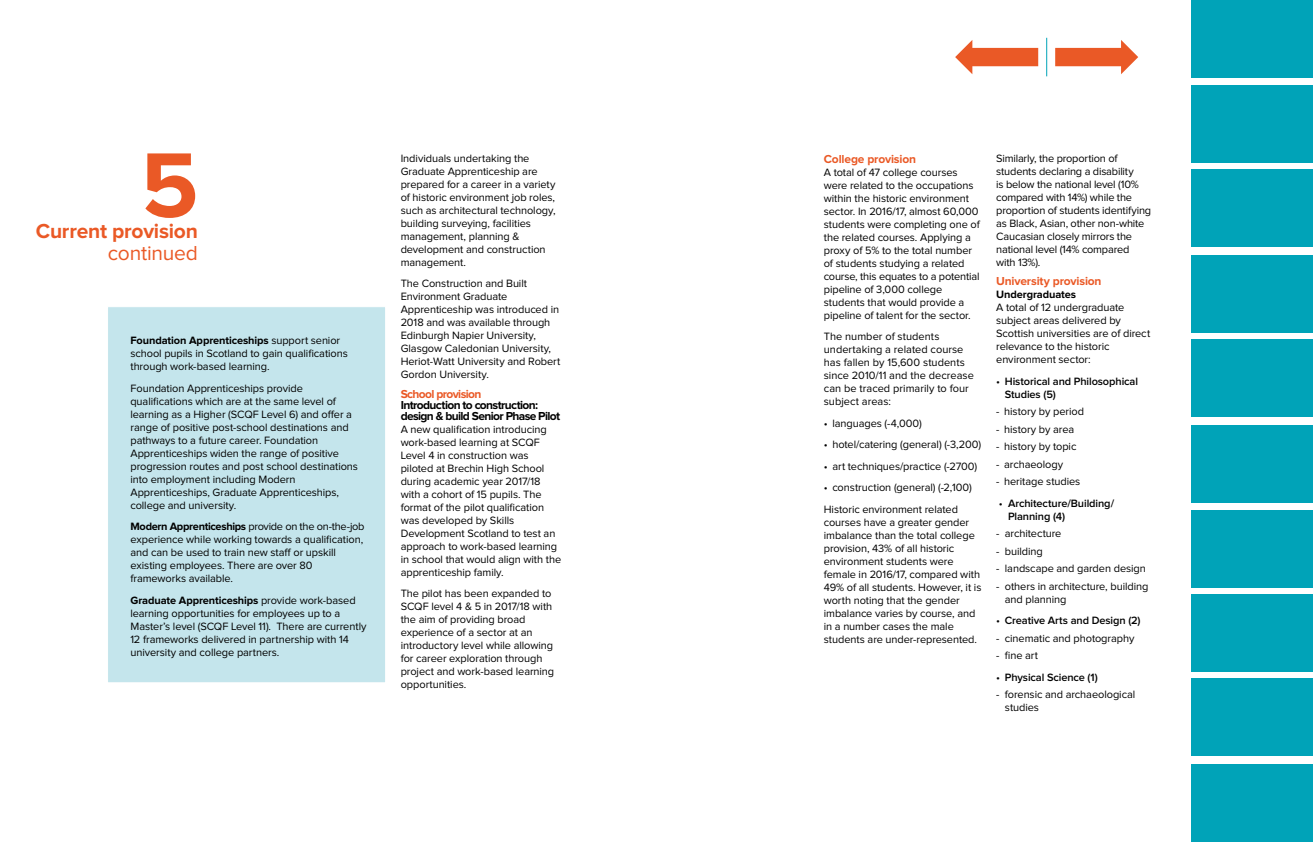
<style>
.page{position:relative;width:1313px;height:842px;background:#fff}
.page>*{position:absolute;margin:0;border:0;box-sizing:border-box;transform-origin:0 0}
.t1{font:700 95px "Proxima Nova";color:#ea5926}
.t2{font:700 21px "Proxima Nova";letter-spacing:-.01em;color:#ea5926}
.t3{font:21px "Proxima Nova";letter-spacing:-.01em;color:#ea5926}
.t4{font:700 12px/11px "Proxima Nova";letter-spacing:-.05em;color:#000}
.t5{font:700 12px "Proxima Nova";letter-spacing:-.015em;color:#ea5926}
.t6{font:700 12px "Proxima Nova";letter-spacing:-.055em;color:#ea5926}
.t7{font:11px/13px "Proxima Nova";letter-spacing:-.005em;color:#000}
.t8{font:600 11px/13px "Proxima Nova";letter-spacing:-.01em;color:#000}
.t9{font:700 11px "Proxima Nova";letter-spacing:-.01em;color:#000}
.s1{font-weight:700}
.s2{font-weight:400}
</style>
<div class="page">
<hr style="left:1046px;top:38px;width:1px;height:38px;background:#00a3b8">
<div style="left:1191px;top:0;width:121px;height:77px;background:#00a3b8"></div>
<div style="left:1191px;top:85px;width:121px;height:77px;background:#00a3b8"></div>
<div style="left:1191px;top:170px;width:121px;height:77px;background:#00a3b8"></div>
<div style="left:1191px;top:255px;width:121px;height:77px;background:#00a3b8"></div>
<div style="left:1191px;top:340px;width:121px;height:77px;background:#00a3b8"></div>
<div style="left:1191px;top:425px;width:121px;height:77px;background:#00a3b8"></div>
<div style="left:1191px;top:510px;width:121px;height:77px;background:#00a3b8"></div>
<div style="left:1191px;top:594px;width:121px;height:78px;background:#00a3b8"></div>
<div style="left:1191px;top:679px;width:121px;height:77px;background:#00a3b8"></div>
<div style="left:1191px;top:764px;width:121px;height:78px;background:#00a3b8"></div>
<svg style="left:1055px;top:40px;width:83px;height:34px"></svg>
<svg style="left:955px;top:40px;width:83px;height:34px"></svg>
<div style="left:107px;top:306px;width:279px;height:377px;background:#c4e5ec;border:1px solid #fff"></div>
<h1 class="t1" style="left:141px;top:142px;width:59px">5</h1>
<h2 class="t2" style="left:36px;top:222px;width:164px">Current provision</h2>
<h2 class="t3" style="left:108px;top:244px;width:92px">continued</h2>
<p class="t7" style="left:130px;top:334px;width:219px"><span class="s1">Foundation Apprenticeships</span> support senior school pupils in Scotland to gain qualifications through work-based learning.</p>
<p class="t7" style="left:130px;top:382px;width:229px">Foundation Apprenticeships provide qualifications which are at the same level of learning as a Higher (SCQF Level 6) and offer a range of positive post-school destinations and pathways to a future career. Foundation Apprenticeships widen the range of positive progression routes and post school destinations into employment including Modern Apprenticeships, Graduate Apprenticeships, college and university.</p>
<p class="t7" style="left:130px;top:520px;width:235px"><span class="s1">Modern Apprenticeships</span> provide on the on-the-job experience while working towards a qualification, and can be used to train new staff or upskill existing employees. There are over 80 frameworks available.</p>
<p class="t7" style="left:130px;top:594px;width:237px"><span class="s1">Graduate Apprenticeships</span> provide work-based learning opportunities for employees up to a Master’s level (SCQF Level 11). There are currently 12 frameworks delivered in partnership with 14 university and college partners.</p>
<p class="t7" style="left:401px;top:152px;width:156px">Individuals undertaking the<br>Graduate Apprenticeship are prepared for a career in a variety of historic environment job roles, such as architectural technology, building surveying, facilities management, planning &amp; development and construction management.</p>
<p class="t7" style="left:401px;top:278px;width:161px">The Construction and Built<br>Environment Graduate<br>Apprenticeship was introduced in<br>2018 and was available through<br>Edinburgh Napier University,<br>Glasgow Caledonian University,<br>Heriot-Watt University and Robert<br>Gordon University.</p>
<p class="t6" style="left:401px;top:388px;width:82px">School provision</p>
<p class="t4" style="left:401px;top:400px;width:161px">Introduction to construction: design &amp; build Senior Phase Pilot</p>
<p class="t7" style="left:401px;top:423px;width:162px">A new qualification introducing work-based learning at SCQF<br>Level 4 in construction was piloted at Brechin High School during academic year 2017/18 with a cohort of 15 pupils. The format of the pilot qualification was developed by Skills<br>Development Scotland to test an approach to work-based learning in school that would align with the apprenticeship family.</p>
<p class="t7" style="left:401px;top:588px;width:155px">The pilot has been expanded to<br>SCQF level 4 &amp; 5 in 2017/18 with the aim of providing broad experience of a sector at an introductory level while allowing for career exploration through project and work-based learning opportunities.</p>
<p class="t5" style="left:823px;top:153px;width:94px">College provision</p>
<p class="t7" style="left:823px;top:166px;width:157px">A total of 47 college courses were related to the occupations within the historic environment sector. In 2016/17, almost 60,000 students were completing one of the related courses. Applying a proxy of 5% to the total number of students studying a related course, this equates to a potential pipeline of 3,000 college students that would provide a pipeline of talent for the sector.</p>
<p class="t7" style="left:823px;top:330px;width:152px">The number of students undertaking a related course has fallen by 15,600 students since 2010/11 and the decrease can be traced primarily to four subject areas:</p>
<p class="t7" style="left:823px;top:417px;width:100px">• languages (-4,000)</p>
<p class="t7" style="left:823px;top:438px;width:159px">• hotel/catering (general) (-3,200)</p>
<p class="t7" style="left:823px;top:460px;width:155px">• art techniques/practice (-2700)</p>
<p class="t7" style="left:823px;top:477px;width:149px;line-height:21.5px">• construction (general) (-2,100)<br>Historic environment related</p>
<p class="t7" style="left:823px;top:516px;width:159px">courses have a greater gender imbalance than the total college provision, 43% of all historic environment students were female in 2016/17, compared with<br>49% of all students. However, it is worth noting that the gender imbalance varies by course, and in a number cases the male students are under-represented.</p>
<p class="t7" style="left:996px;top:152px;width:156px">Similarly, the proportion of students declaring a disability<br>is below the national level (10% compared with 14%) while the proportion of students identifying as Black, Asian, other non-white<br>Caucasian closely mirrors the national level (14% compared with 13%).</p>
<p class="t5" style="left:996px;top:276px;width:107px">University provision</p>
<p class="t9" style="left:996px;top:290px;width:81px">Undergraduates</p>
<p class="t7" style="left:996px;top:302px;width:155px">A total of 12 undergraduate subject areas delivered by<br>Scottish universities are of direct relevance to the historic environment sector:</p>
<p class="t8" style="left:1004px;top:375px;width:135px;text-indent:-9px"><span class="s2">•</span> Historical and Philosophical<br>Studies (5)</p>
<p class="t7" style="left:996px;top:406px;width:89px">- history by period</p>
<p class="t7" style="left:996px;top:423px;width:79px">- history by area</p>
<p class="t7" style="left:996px;top:441px;width:82px">- history by topic</p>
<p class="t7" style="left:996px;top:458px;width:68px">- archaeology</p>
<p class="t7" style="left:996px;top:476px;width:86px">- heritage studies</p>
<p class="t8" style="left:1008px;top:497px;width:108px;text-indent:-9px"><span class="s2">•</span> Architecture/Building/<br>Planning (4)</p>
<p class="t7" style="left:996px;top:528px;width:67px">- architecture</p>
<p class="t7" style="left:996px;top:545px;width:48px">- building</p>
<p class="t7" style="left:996px;top:563px;width:151px">- landscape and garden design</p>
<p class="t7" style="left:1004px;top:580px;width:145px;text-indent:-9px">- others in architecture, building and planning</p>
<p class="t8" style="left:996px;top:615px;width:146px"><span class="s2">•</span> Creative Arts and Design (2)</p>
<p class="t7" style="left:996px;top:632px;width:140px">- cinematic and photography</p>
<p class="t7" style="left:996px;top:650px;width:43px">- fine art</p>
<p class="t8" style="left:996px;top:671px;width:103px"><span class="s2">•</span> Physical Science (1)</p>
<p class="t7" style="left:1004px;top:689px;width:132px;text-indent:-9px">- forensic and archaeological studies</p>
</div>
